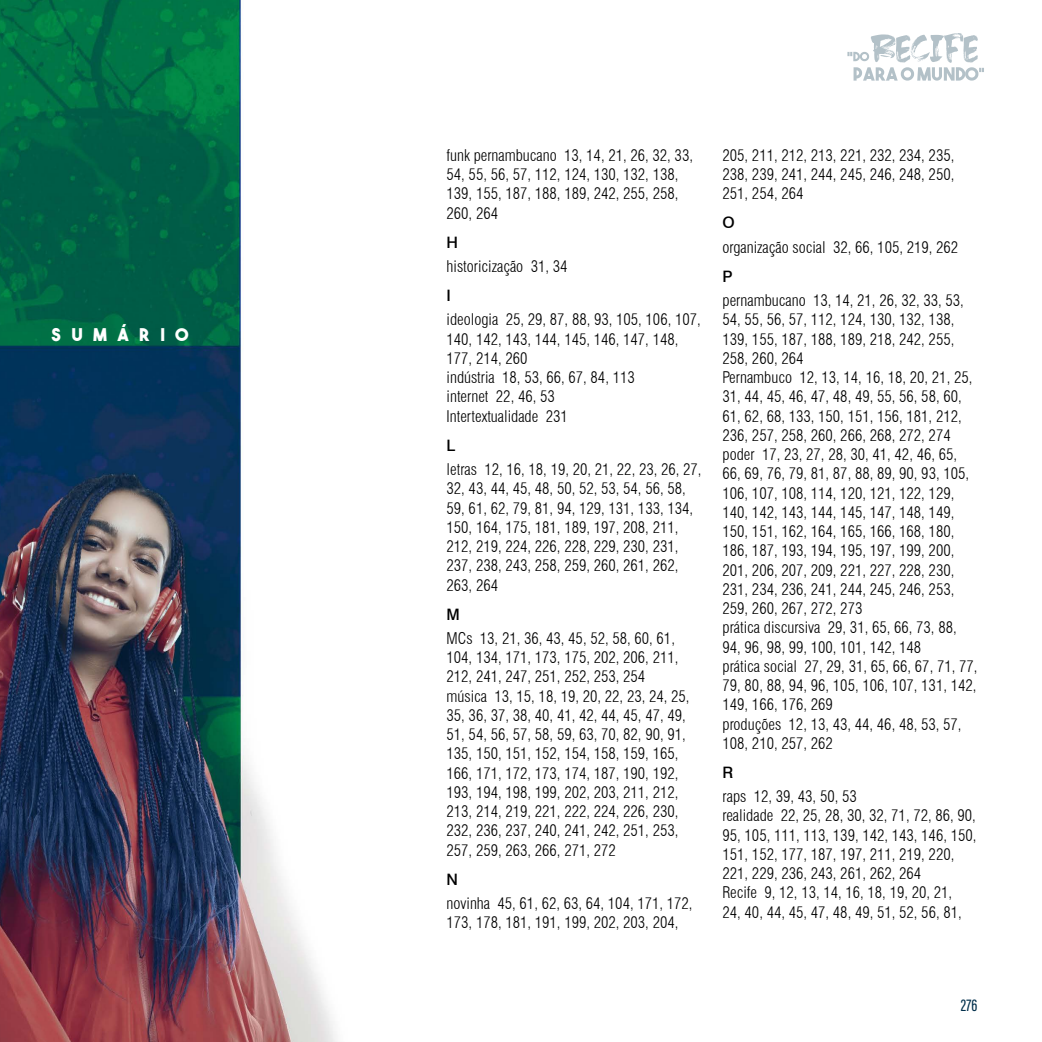
<style>
.page{position:relative;width:1042px;height:1042px;background:#fff}
.page>*{position:absolute;margin:0;border:0;box-sizing:border-box;transform-origin:0 0}
.t1{font:17.5px "The Bold Font";letter-spacing:.6em;color:#fff}
.t2{font:500 17.5px "Acumin Pro Extra Cond";color:#002f4b}
.t3{font:300 condensed 15.75px/19.2px "Swiss 721 BT";color:#000}
.t4{font:500 15.75px "Swiss 721 BT";color:#000}
</style>
<div class="page">
<img style="left:0;top:0;width:337px;height:1042px">
<svg style="left:847px;top:33px;width:137px;height:48px"></svg>
<p class="t1" style="left:52px;top:323px;width:138px">SUMÁRIO</p>
<p class="t3" style="left:446px;top:145px;width:248px">funk pernambucano 13, 14, 21, 26, 32, 33,<br>54, 55, 56, 57, 112, 124, 130, 132, 138,<br>139, 155, 187, 188, 189, 242, 255, 258,<br>260, 264</p>
<p class="t4" style="left:446px;top:233px;width:13px">H</p>
<p class="t3" style="left:446px;top:257px;width:122px">historicização 31, 34</p>
<p class="t4" style="left:446px;top:286px;width:6px">I</p>
<p class="t3" style="left:446px;top:310px;width:256px">ideologia 25, 29, 87, 88, 93, 105, 106, 107,<br>140, 142, 143, 144, 145, 146, 147, 148,<br>177, 214, 260<br>indústria 18, 53, 66, 67, 84, 113<br>internet 22, 46, 53<br>Intertextualidade 231</p>
<p class="t4" style="left:446px;top:436px;width:10px">L</p>
<p class="t3" style="left:446px;top:460px;width:256px">letras 12, 16, 18, 19, 20, 21, 22, 23, 26, 27, 32, 43, 44, 45, 48, 50, 52, 53, 54, 56, 58, 59, 61, 62, 79, 81, 94, 129, 131, 133, 134, 150, 164, 175, 181, 189, 197, 208, 211, 212, 219, 224, 226, 228, 229, 230, 231, 237, 238, 243, 258, 259, 260, 261, 262, 263, 264</p>
<p class="t4" style="left:446px;top:604px;width:15px">M</p>
<p class="t3" style="left:446px;top:628px;width:244px">MCs 13, 21, 36, 43, 45, 52, 58, 60, 61, 104, 134, 171, 173, 175, 202, 206, 211, 212, 241, 247, 251, 252, 253, 254 música 13, 15, 18, 19, 20, 22, 23, 24, 25, 35, 36, 37, 38, 40, 41, 42, 44, 45, 47, 49, 51, 54, 56, 57, 58, 59, 63, 70, 82, 90, 91, 135, 150, 151, 152, 154, 158, 159, 165, 166, 171, 172, 173, 174, 187, 190, 192, 193, 194, 198, 199, 202, 203, 211, 212, 213, 214, 219, 221, 222, 224, 226, 230, 232, 236, 237, 240, 241, 242, 251, 253, 257, 259, 263, 266, 271, 272</p>
<p class="t4" style="left:446px;top:869px;width:13px">N</p>
<p class="t3" style="left:446px;top:893px;width:247px">novinha 45, 61, 62, 63, 64, 104, 171, 172,<br>173, 178, 181, 191, 199, 202, 203, 204,</p>
<p class="t3" style="left:722px;top:145px;width:233px;text-align:justify">205, 211, 212, 213, 221, 232, 234, 235, 238, 239, 241, 244, 245, 246, 248, 250, 251, 254, 264</p>
<p class="t4" style="left:722px;top:213px;width:14px">O</p>
<p class="t3" style="left:722px;top:237px;width:237px">organização social 32, 66, 105, 219, 262</p>
<p class="t4" style="left:722px;top:267px;width:12px">P</p>
<p class="t3" style="left:722px;top:291px;width:256px">pernambucano 13, 14, 21, 26, 32, 33, 53, 54, 55, 56, 57, 112, 124, 130, 132, 138, 139, 155, 187, 188, 189, 218, 242, 255, 258, 260, 264<br>Pernambuco 12, 13, 14, 16, 18, 20, 21, 25, 31, 44, 45, 46, 47, 48, 49, 55, 56, 58, 60, 61, 62, 68, 133, 150, 151, 156, 181, 212, 236, 257, 258, 260, 266, 268, 272, 274 poder 17, 23, 27, 28, 30, 41, 42, 46, 65, 66, 69, 76, 79, 81, 87, 88, 89, 90, 93, 105, 106, 107, 108, 114, 120, 121, 122, 129, 140, 142, 143, 144, 145, 147, 148, 149, 150, 151, 162, 164, 165, 166, 168, 180, 186, 187, 193, 194, 195, 197, 199, 200, 201, 206, 207, 209, 221, 227, 228, 230, 231, 234, 236, 241, 244, 245, 246, 253, 259, 260, 267, 272, 273<br>prática discursiva 29, 31, 65, 66, 73, 88, 94, 96, 98, 99, 100, 101, 142, 148<br>prática social 27, 29, 31, 65, 66, 67, 71, 77, 79, 80, 88, 94, 96, 105, 106, 107, 131, 142, 149, 166, 176, 269<br>produções 12, 13, 43, 44, 46, 48, 53, 57, 108, 210, 257, 262</p>
<p class="t4" style="left:722px;top:763px;width:12px">R</p>
<p class="t3" style="left:722px;top:787px;width:255px">raps 12, 39, 43, 50, 53<br>realidade 22, 25, 28, 30, 32, 71, 72, 86, 90, 95, 105, 111, 113, 139, 142, 143, 146, 150, 151, 152, 177, 187, 197, 211, 219, 220, 221, 229, 236, 243, 261, 262, 264<br>Recife 9, 12, 13, 14, 16, 18, 19, 20, 21,<br>24, 40, 44, 45, 47, 48, 49, 51, 52, 56, 81,</p>
<p class="t2" style="left:961px;top:994px;width:18px">276</p>
</div>
